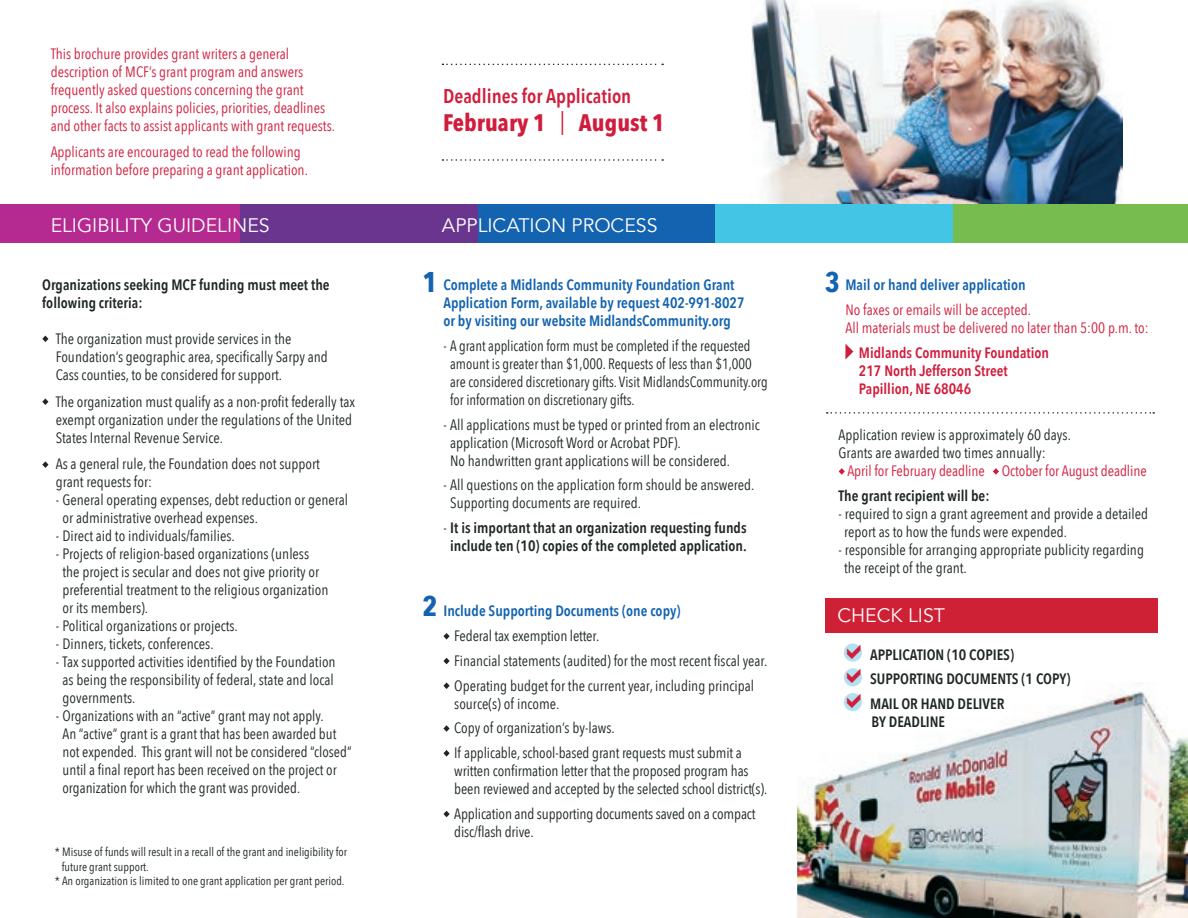
<style>
.page{position:relative;width:1188px;height:918px;background:#fff}
.page>*{position:absolute;margin:0;border:0;box-sizing:border-box;transform-origin:0 0}
.t1{font:700 28.5px "Avenir Next Condensed";color:#1363b0}
.t2{font:700 23.85px "Avenir Next Condensed";color:#d11d3c}
.t3{font:600 19.8px "Avenir Next Condensed";color:#d11d3c}
.t4{font:19.5px "Avenir";color:#fff}
.t5{font:15px/18px "Avenir Next Condensed";color:#1f2626}
.t6{font:15px/18px "Avenir Next Condensed";color:#d11d3c}
.t7{font:600 15px/18px "Avenir Next Condensed";color:#1f2626}
.t8{font:600 15px/18px "Avenir Next Condensed";color:#1363b0}
.t9{font:600 15px "Avenir Next Condensed";color:#d11d3c}
.t10{font:12px/14.4px "Avenir Next Condensed";color:#1f2626}
.s1{font-weight:400}
</style>
<div class="page">
<img style="left:797px;top:682px;width:391px;height:236px">
<img style="left:752px;top:0;width:371px;height:204px">
<svg style="left:443px;top:633px;width:7px;height:7px"></svg>
<svg style="left:443px;top:658px;width:7px;height:6px"></svg>
<svg style="left:443px;top:682px;width:7px;height:7px"></svg>
<svg style="left:443px;top:725px;width:7px;height:7px"></svg>
<svg style="left:443px;top:750px;width:7px;height:7px"></svg>
<svg style="left:443px;top:811px;width:7px;height:6px"></svg>
<div style="left:0;top:204px;width:241px;height:39px;background:#b52a91"></div>
<div style="left:241px;top:204px;width:237px;height:39px;background:#6a358f"></div>
<div style="left:478px;top:204px;width:237px;height:39px;background:#1363b0"></div>
<div style="left:715px;top:204px;width:239px;height:39px;background:#43c5e5"></div>
<div style="left:954px;top:204px;width:234px;height:39px;background:#76bc4e"></div>
<svg style="left:42px;top:336px;width:7px;height:6px"></svg>
<svg style="left:42px;top:398px;width:7px;height:7px"></svg>
<svg style="left:42px;top:461px;width:7px;height:7px"></svg>
<svg style="left:443px;top:159px;width:220px;height:2px"></svg>
<svg style="left:443px;top:64px;width:220px;height:1px"></svg>
<svg style="left:827px;top:412px;width:327px;height:2px"></svg>
<svg style="left:839px;top:468px;width:6px;height:7px"></svg>
<svg style="left:993px;top:468px;width:6px;height:7px"></svg>
<svg style="left:845px;top:344px;width:8px;height:16px"></svg>
<svg style="left:844px;top:643px;width:18px;height:19px"></svg>
<div style="left:844px;top:668px;width:18px;height:18px;background:#b2e1f0;border-radius:50%"></div>
<div style="left:844px;top:693px;width:18px;height:18px;background:#b2e1f0;border-radius:50%"></div>
<div style="left:825px;top:598px;width:332px;height:35px;background:#cf2135"></div>
<svg style="left:847px;top:644px;width:14px;height:15px"></svg>
<svg style="left:847px;top:694px;width:14px;height:14px"></svg>
<p class="t6" style="left:51px;top:44px;width:286px">This brochure provides grant writers a general description of MCF’s grant program and answers frequently asked questions concerning the grant process. It also explains policies, priorities, deadlines and other facts to assist applicants with grant requests.</p>
<p class="t6" style="left:51px;top:142px;width:259px">Applicants are encouraged to read the following information before preparing a grant application.</p>
<p class="t3" style="left:443px;top:79px;width:190px">Deadlines for Application</p>
<p class="t2" style="left:443px;top:108px;width:223px">February 1 <span class="s1">|</span> August 1</p>
<p class="t4" style="left:51px;top:213px;width:221px">ELIGIBILITY GUIDELINES</p>
<p class="t4" style="left:442px;top:213px;width:217px">APPLICATION PROCESS</p>
<p class="t7" style="left:42px;top:275px;width:289px">Organizations seeking MCF funding must meet the following criteria:</p>
<p class="t5" style="left:56px;top:329px;width:274px">The organization must provide services in the<br>Foundation’s geographic area, specifically Sarpy and<br>Cass counties, to be considered for support.</p>
<p class="t5" style="left:56px;top:392px;width:301px">The organization must qualify as a non-profit federally tax exempt organization under the regulations of the United<br>States Internal Revenue Service.</p>
<p class="t5" style="left:56px;top:454px;width:266px">As a general rule, the Foundation does not support grant requests for:</p>
<p class="t5" style="left:63px;top:490px;width:287px;text-indent:-7px">- General operating expenses, debt reduction or general or administrative overhead expenses.</p>
<p class="t5" style="left:56px;top:526px;width:181px">- Direct aid to individuals/families.</p>
<p class="t5" style="left:63px;top:544px;width:267px;text-indent:-7px">- Projects of religion-based organizations (unless the project is secular and does not give priority or preferential treatment to the religious organization or its members).</p>
<p class="t5" style="left:56px;top:616px;width:184px">- Political organizations or projects.</p>
<p class="t5" style="left:56px;top:634px;width:159px">- Dinners, tickets, conferences.</p>
<p class="t5" style="left:63px;top:652px;width:275px;text-indent:-7px">- Tax supported activities identified by the Foundation as being the responsibility of federal, state and local governments.</p>
<p class="t5" style="left:63px;top:706px;width:291px;text-indent:-7px">- Organizations with an “active” grant may not apply.<br>An “active” grant is a grant that has been awarded but not expended. This grant will not be considered “closed” until a final report has been received on the project or organization for which the grant was provided.</p>
<p class="t10" style="left:62px;top:844px;width:287px;text-indent:-7px">* Misuse of funds will result in a recall of the grant and ineligibility for future grant support.</p>
<p class="t10" style="left:55px;top:873px;width:291px">* An organization is limited to one grant application per grant period.</p>
<p class="t1" style="left:422px;top:264px;width:16px">1</p>
<p class="t8" style="left:443px;top:275px;width:303px">Complete a Midlands Community Foundation Grant<br>Application Form, available by request 402-991-8027 or by visiting our website MidlandsCommunity.org</p>
<p class="t5" style="left:450px;top:336px;width:319px;text-indent:-7px">- A grant application form must be completed if the requested amount is greater than $1,000. Requests of less than $1,000 are considered discretionary gifts. Visit MidlandsCommunity.org for information on discretionary gifts.</p>
<p class="t5" style="left:450px;top:415px;width:311px;text-indent:-7px">- All applications must be typed or printed from an electronic application (Microsoft Word or Acrobat PDF).<br>No handwritten grant applications will be considered.</p>
<p class="t5" style="left:450px;top:475px;width:306px;text-indent:-7px">- All questions on the application form should be answered.<br>Supporting documents are required.</p>
<p class="t7" style="left:443px;top:518px;width:305px;text-align:center"><span class="s1">-</span> It is important that an organization requesting funds include ten (10) copies of the completed application.</p>
<p class="t1" style="left:422px;top:589px;width:16px">2</p>
<p class="t8" style="left:443px;top:602px;width:239px">Include Supporting Documents (one copy)</p>
<p class="t5" style="left:454px;top:626px;width:147px">Federal tax exemption letter.</p>
<p class="t5" style="left:454px;top:651px;width:315px">Financial statements (audited) for the most recent fiscal year.</p>
<p class="t5" style="left:454px;top:676px;width:302px">Operating budget for the current year, including principal source(s) of income.</p>
<p class="t5" style="left:454px;top:718px;width:162px">Copy of organization’s by-laws.</p>
<p class="t5" style="left:454px;top:743px;width:315px">If applicable, school-based grant requests must submit a written confirmation letter that the proposed program has been reviewed and accepted by the selected school district(s).</p>
<p class="t5" style="left:454px;top:804px;width:303px">Application and supporting documents saved on a compact disc/flash drive.</p>
<p class="t1" style="left:825px;top:264px;width:16px">3</p>
<p class="t8" style="left:845px;top:275px;width:182px">Mail or hand deliver application</p>
<p class="t6" style="left:845px;top:300px;width:305px">No faxes or emails will be accepted.<br>All materials must be delivered no later than 5:00 p.m. to:</p>
<p class="t9" style="left:859px;top:339px;width:192px">Midlands Community Foundation</p>
<p class="t9" style="left:859px;top:357px;width:150px">217 North Jefferson Street</p>
<p class="t9" style="left:859px;top:375px;width:114px">Papillion, NE 68046</p>
<p class="t5" style="left:839px;top:425px;width:234px">Application review is approximately 60 days.</p>
<p class="t5" style="left:839px;top:443px;width:208px">Grants are awarded two times annually:</p>
<p class="t6" style="left:847px;top:461px;width:301px">April for February deadline October for August deadline</p>
<p class="t7" style="left:839px;top:486px;width:152px">The grant recipient will be:</p>
<p class="t5" style="left:844px;top:504px;width:306px;text-indent:-6px">- required to sign a grant agreement and provide a detailed report as to how the funds were expended.</p>
<p class="t5" style="left:844px;top:540px;width:301px;text-indent:-6px">- responsible for arranging appropriate publicity regarding the receipt of the grant.</p>
<p class="t4" style="left:837px;top:604px;width:109px">CHECK LIST</p>
<p class="t7" style="left:870px;top:645px;width:145px">APPLICATION (10 COPIES)</p>
<p class="t7" style="left:870px;top:670px;width:202px">SUPPORTING DOCUMENTS (1 COPY)</p>
<p class="t7" style="left:870px;top:694px;width:136px">MAIL OR HAND DELIVER<br>BY DEADLINE</p>
</div>
